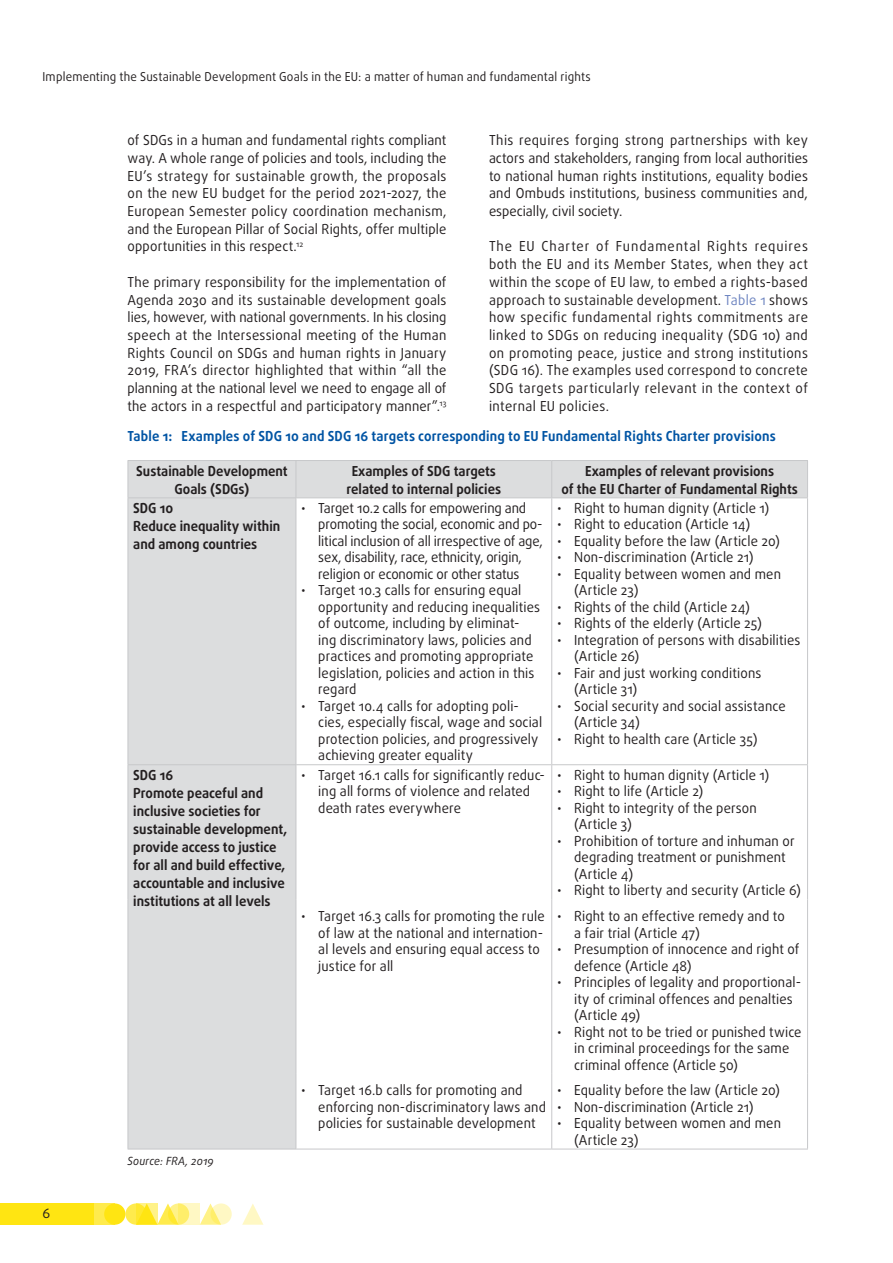
<style>
.page{position:relative;width:893px;height:1263px;background:#fff}
.page>*{position:absolute;margin:0;border:0;box-sizing:border-box;transform-origin:0 0}
.TABLE_bullet{font:13.8px/16.5px "Daxline Pro";letter-spacing:.01em;color:#231f20;scale:.95 1}
.body{font:13.8px/17.7px "Daxline Pro";letter-spacing:.015em;color:#231f20;text-align:justify;scale:.95 1}
.TABLE_header__left{font:700 13.8px/18px "Daxline Pro";color:#231f20;scale:.95 1}
.TABLE_bullet-2{font:13.8px/16.5px "Daxline Pro";letter-spacing:-.01em;color:#231f20;scale:.95 1}
.TABLE_header__center{font:700 13.8px/18px "Daxline Pro";color:#231f20;text-align:center;scale:.95 1}
.TABLE_title{font:700 13.8px "Daxline Pro";letter-spacing:.01em;color:#0054a4;scale:.95 1}
.t1{font:13.5px "Daxline Pro";color:#231f20}
.t2{font:12.3px "Daxline Pro";letter-spacing:.015em;color:#231f20;scale:.95 1}
.TABLE_source_notes{font:italic 11.25px "Daxline Pro";letter-spacing:.01em;color:#231f20;scale:.95 1}
.s1{color:#6d84c0}
</style>
<div class="page">
<svg style="left:125px;top:1203px;width:22px;height:22px"></svg>
<div style="left:94px;top:1203px;width:21px;height:22px;background:#ffeb4d"></div>
<div style="left:0;top:1203px;width:94px;height:22px;background:#ffe512"></div>
<svg style="left:200px;top:1203px;width:18px;height:22px"></svg>
<svg style="left:242px;top:1204px;width:21px;height:21px"></svg>
<div style="left:104px;top:1203px;width:21px;height:22px;background:#ffe512;border-radius:50%"></div>
<svg style="left:157px;top:1203px;width:18px;height:22px"></svg>
<svg style="left:168px;top:1203px;width:21px;height:22px"></svg>
<svg style="left:210px;top:1203px;width:22px;height:22px"></svg>
<svg style="left:136px;top:1203px;width:21px;height:22px"></svg>
<svg style="left:179px;top:1203px;width:21px;height:22px"></svg>
<svg style="left:129px;top:461px;width:678px;height:688px"></svg>
<hr style="left:128px;top:460px;width:168px;height:1px;background:#c7c8ca">
<hr style="left:128px;top:461px;width:1px;height:36px;background:#c7c8ca">
<hr style="left:296px;top:460px;width:256px;height:1px;background:#c7c8ca">
<hr style="left:296px;top:461px;width:1px;height:36px;background:#c7c8ca">
<hr style="left:552px;top:460px;width:256px;height:1px;background:#c7c8ca">
<hr style="left:551px;top:461px;width:1px;height:36px;background:#c7c8ca">
<hr style="left:807px;top:461px;width:1px;height:36px;background:#c7c8ca">
<hr style="left:128px;top:497px;width:168px;height:1px;background:#c7c8ca">
<hr style="left:128px;top:498px;width:1px;height:266px;background:#c7c8ca">
<hr style="left:296px;top:497px;width:256px;height:1px;background:#c7c8ca">
<hr style="left:296px;top:498px;width:1px;height:266px;background:#c7c8ca">
<hr style="left:552px;top:497px;width:256px;height:1px;background:#c7c8ca">
<hr style="left:551px;top:498px;width:1px;height:266px;background:#c7c8ca">
<hr style="left:807px;top:498px;width:1px;height:266px;background:#c7c8ca">
<hr style="left:128px;top:764px;width:168px;height:1px;background:#c7c8ca">
<hr style="left:128px;top:765px;width:1px;height:134px;background:#c7c8ca">
<hr style="left:296px;top:764px;width:256px;height:1px;background:#c7c8ca">
<hr style="left:296px;top:765px;width:1px;height:134px;background:#c7c8ca">
<hr style="left:552px;top:764px;width:256px;height:1px;background:#c7c8ca">
<hr style="left:551px;top:765px;width:1px;height:134px;background:#c7c8ca">
<hr style="left:807px;top:765px;width:1px;height:134px;background:#c7c8ca">
<hr style="left:128px;top:899px;width:1px;height:175px;background:#c7c8ca">
<hr style="left:296px;top:899px;width:1px;height:175px;background:#c7c8ca">
<hr style="left:551px;top:899px;width:1px;height:175px;background:#c7c8ca">
<hr style="left:807px;top:899px;width:1px;height:175px;background:#c7c8ca">
<hr style="left:128px;top:1074px;width:1px;height:75px;background:#c7c8ca">
<hr style="left:296px;top:1074px;width:1px;height:75px;background:#c7c8ca">
<hr style="left:551px;top:1074px;width:1px;height:75px;background:#c7c8ca">
<hr style="left:807px;top:1074px;width:1px;height:75px;background:#c7c8ca">
<hr style="left:128px;top:1149px;width:168px;height:1px;background:#c7c8ca">
<hr style="left:296px;top:1149px;width:256px;height:1px;background:#c7c8ca">
<hr style="left:552px;top:1149px;width:256px;height:1px;background:#c7c8ca">
<p class="t2" style="left:43px;top:68px;width:579px">Implementing the Sustainable Development Goals in the EU: a matter of human and fundamental rights</p>
<p class="body" style="left:128px;top:132px;width:337px">of SDGs in a human and fundamental rights compliant way. A whole range of policies and tools, including the EU’s strategy for sustainable growth, the proposals on the new EU budget for the period 2021-2027, the European Semester policy coordination mechanism, and the European Pillar of Social Rights, offer multiple opportunities in this respect.<sup>12</sup></p>
<p class="body" style="left:128px;top:273px;width:337px">The primary responsibility for the implementation of Agenda 2030 and its sustainable development goals lies, however, with national governments. In his closing speech at the Intersessional meeting of the Human Rights Council on SDGs and human rights in January 2019, FRA’s director highlighted that within “all the planning at the national level we need to engage all of the actors in a respectful and participatory manner”.<sup>13</sup></p>
<p class="body" style="left:489px;top:132px;width:337px">This requires forging strong partnerships with key actors and stakeholders, ranging from local authorities to national human rights institutions, equality bodies and Ombuds institutions, business communities and, especially, civil society.</p>
<p class="body" style="left:489px;top:238px;width:337px">The EU Charter of Fundamental Rights requires both the EU and its Member States, when they act within the scope of EU law, to embed a rights-based approach to sustainable development. <span class="s1">Table 1</span> shows how specific fundamental rights commitments are linked to SDGs on reducing inequality (SDG 10) and on promoting peace, justice and strong institutions (SDG 16). The examples used correspond to concrete SDG targets particularly relevant in the context of internal EU policies.</p>
<p class="TABLE_title" style="left:128px;top:427px;width:684px">Table 1: Examples of SDG 10 and SDG 16 targets corresponding to EU Fundamental Rights Charter provisions</p>
<p class="TABLE_header__center" style="left:136px;top:462px;width:161px">Sustainable Development<br>Goals (SDGs)</p>
<p class="TABLE_header__center" style="left:347px;top:462px;width:164px">Examples of SDG targets related to internal policies</p>
<p class="TABLE_header__center" style="left:561px;top:462px;width:250px">Examples of relevant provisions<br>of the EU Charter of Fundamental Rights</p>
<p class="TABLE_header__left" style="left:133px;top:499px;width:44px">SDG 10</p>
<p class="TABLE_header__left" style="left:133px;top:517px;width:156px">Reduce inequality within and among countries</p>
<p class="TABLE_bullet" style="left:557px;top:500px;width:225px">• Right to human dignity (Article 1)</p>
<p class="TABLE_bullet" style="left:557px;top:516px;width:205px">• Right to education (Article 14)</p>
<p class="TABLE_bullet" style="left:557px;top:533px;width:236px">• Equality before the law (Article 20)</p>
<p class="TABLE_bullet" style="left:557px;top:549px;width:208px">• Non-discrimination (Article 21)</p>
<p class="TABLE_bullet" style="left:574px;top:566px;width:219px;text-indent:-17px">• Equality between women and men (Article 23)</p>
<p class="TABLE_bullet" style="left:557px;top:599px;width:205px">• Rights of the child (Article 24)</p>
<p class="TABLE_bullet" style="left:557px;top:615px;width:217px">• Rights of the elderly (Article 25)</p>
<p class="TABLE_bullet" style="left:574px;top:632px;width:240px;text-indent:-17px">• Integration of persons with disabilities (Article 26)</p>
<p class="TABLE_bullet" style="left:574px;top:665px;width:199px;text-indent:-17px">• Fair and just working conditions (Article 31)</p>
<p class="TABLE_bullet" style="left:574px;top:698px;width:224px;text-indent:-17px">• Social security and social assistance (Article 34)</p>
<p class="TABLE_bullet" style="left:557px;top:731px;width:212px">• Right to health care (Article 35)</p>
<p class="TABLE_bullet-2" style="left:318px;top:500px;width:238px;text-indent:-17px">• Target 10.2 calls for empowering and promoting the social, economic and po&shy;litical inclusion of all irrespective of age, sex, disability, race, ethnicity, origin, religion or economic or other status</p>
<p class="TABLE_bullet" style="left:318px;top:582px;width:235px;text-indent:-17px">• Target 10.3 calls for ensuring equal opportunity and reducing inequalities of outcome, including by eliminat&shy;ing discriminatory laws, policies and practices and promoting appropriate legislation, policies and action in this regard</p>
<p class="TABLE_bullet" style="left:318px;top:698px;width:237px;text-indent:-17px">• Target 10.4 calls for adopting poli&shy;cies, especially fiscal, wage and social protection policies, and progressively achieving greater equality</p>
<p class="t1" style="left:43px;top:1204px;width:9px">6</p>
<p class="TABLE_header__left" style="left:133px;top:766px;width:44px">SDG 16</p>
<p class="TABLE_header__left" style="left:133px;top:784px;width:163px">Promote peaceful and inclusive societies for sustainable development, provide access to justice for all and build effective, accountable and inclusive institutions at all levels</p>
<p class="TABLE_source_notes" style="left:128px;top:1154px;width:92px">Source: FRA, 2019</p>
<p class="TABLE_bullet" style="left:318px;top:767px;width:240px;text-indent:-17px">• Target 16.1 calls for significantly reduc&shy;ing all forms of violence and related death rates everywhere</p>
<p class="TABLE_bullet" style="left:557px;top:767px;width:225px">• Right to human dignity (Article 1)</p>
<p class="TABLE_bullet" style="left:557px;top:783px;width:156px">• Right to life (Article 2)</p>
<p class="TABLE_bullet" style="left:574px;top:800px;width:194px;text-indent:-17px">• Right to integrity of the person (Article 3)</p>
<p class="TABLE_bullet" style="left:574px;top:833px;width:234px;text-indent:-17px">• Prohibition of torture and inhuman or degrading treatment or punishment (Article 4)</p>
<p class="TABLE_bullet" style="left:557px;top:882px;width:258px">• Right to liberty and security (Article 6)</p>
<p class="TABLE_bullet" style="left:318px;top:908px;width:240px;text-indent:-17px">• Target 16.3 calls for promoting the rule of law at the national and internation&shy;al levels and ensuring equal access to justice for all</p>
<p class="TABLE_bullet" style="left:574px;top:908px;width:223px;text-indent:-17px">• Right to an effective remedy and to a fair trial (Article 47)</p>
<p class="TABLE_bullet" style="left:574px;top:941px;width:239px;text-indent:-17px">• Presumption of innocence and right of defence (Article 48)</p>
<p class="TABLE_bullet" style="left:574px;top:974px;width:240px;text-indent:-17px">• Principles of legality and proportional&shy;ity of criminal offences and penalties (Article 49)</p>
<p class="TABLE_bullet" style="left:574px;top:1023px;width:241px;text-indent:-17px">• Right not to be tried or punished twice in criminal proceedings for the same criminal offence (Article 50)</p>
<p class="TABLE_bullet" style="left:318px;top:1082px;width:241px;text-indent:-17px">• Target 16.b calls for promoting and enforcing non-discriminatory laws and policies for sustainable development</p>
<p class="TABLE_bullet" style="left:557px;top:1082px;width:236px">• Equality before the law (Article 20)</p>
<p class="TABLE_bullet" style="left:557px;top:1099px;width:208px">• Non-discrimination (Article 21)</p>
<p class="TABLE_bullet" style="left:574px;top:1115px;width:219px;text-indent:-17px">• Equality between women and men (Article 23)</p>
</div>
